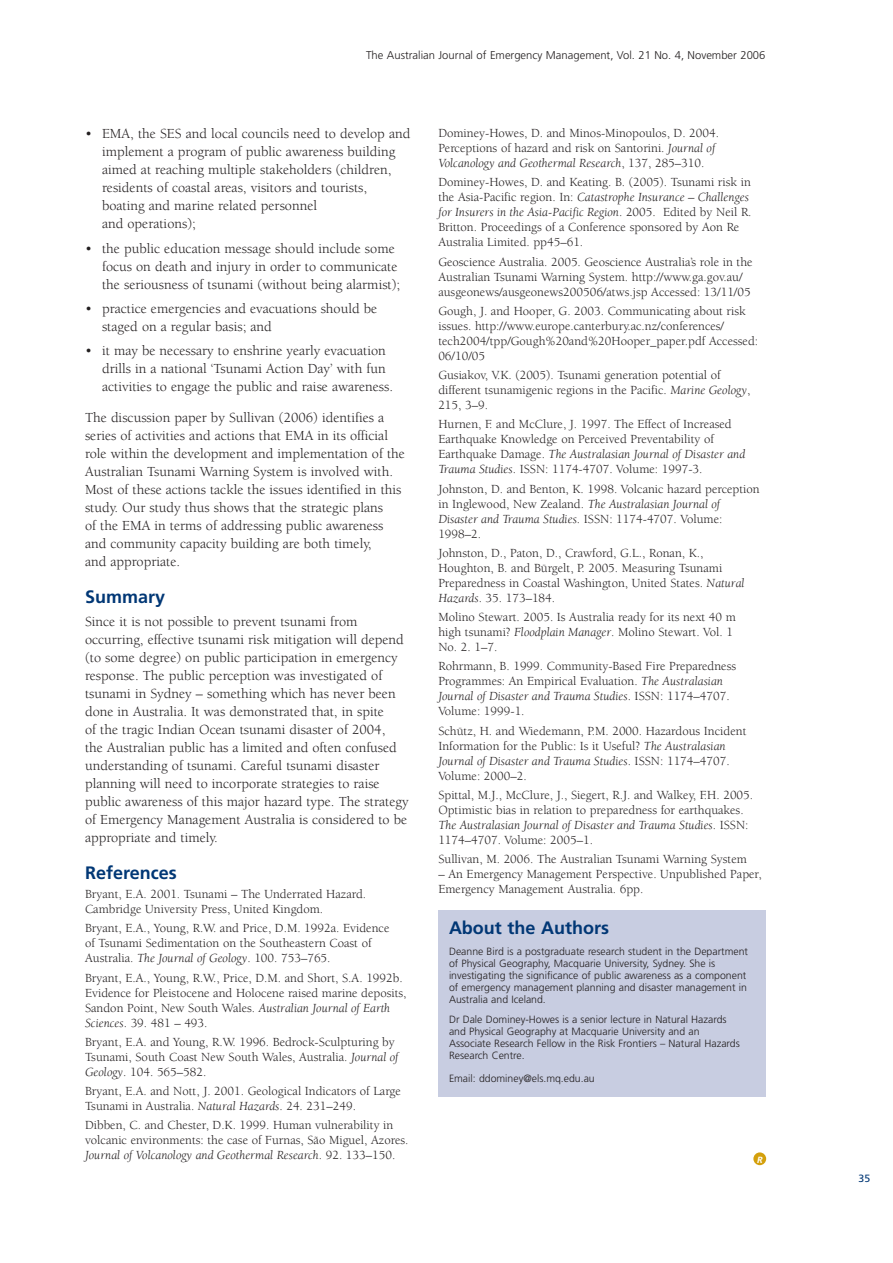
<style>
.page{position:relative;width:893px;height:1263px;background:#fff}
.page>*{position:absolute;margin:0;border:0;box-sizing:border-box;transform-origin:0 0}
.t1{font:700 18px "Frutiger";color:#013775}
.t2{font:14.25px/18px "Berkeley";color:#231f20}
.t3{font:12.75px/15px "Berkeley";color:#231f20}
.t4{font:300 11.25px "Frutiger";color:#231f20}
.t5{font:300 10.5px/12px "Frutiger";color:#231f20}
.t6{font:10.5px "Frutiger";color:#013775}
.t7{font:italic 700 9px "Frutiger";color:#fff}
.s1{font-style:italic}
</style>
<div class="page">
<div style="left:438px;top:910px;width:328px;height:187px;background:#c8cde1"></div>
<div style="left:753px;top:1152px;width:13px;height:13px;background:#d4a00c;border-radius:50%"></div>
<p class="t4" style="left:366px;top:49px;width:401px">The Australian Journal of Emergency Management, Vol. 21 No. 4, November 2006</p>
<p class="t2" style="left:102px;top:125px;width:310px;text-indent:-17px">• EMA, the SES and local councils need to develop and implement a program of public awareness building aimed at reaching multiple stakeholders (children, residents of coastal areas, visitors and tourists, boating and marine related personnel<br>and operations);</p>
<p class="t2" style="left:102px;top:239px;width:300px;text-indent:-17px">• the public education message should include some focus on death and injury in order to communicate the seriousness of tsunami (without being alarmist);</p>
<p class="t2" style="left:102px;top:300px;width:277px;text-indent:-17px">• practice emergencies and evacuations should be staged on a regular basis; and</p>
<p class="t2" style="left:102px;top:342px;width:293px;text-indent:-17px">• it may be necessary to enshrine yearly evacuation drills in a national ‘Tsunami Action Day’ with fun activities to engage the public and raise awareness.</p>
<p class="t2" style="left:85px;top:409px;width:321px">The discussion paper by Sullivan (2006) identifies a series of activities and actions that EMA in its official role within the development and implementation of the Australian Tsunami Warning System is involved with.<br>Most of these actions tackle the issues identified in this study. Our study thus shows that the strategic plans<br>of the EMA in terms of addressing public awareness and community capacity building are both timely,<br>and appropriate.</p>
<h1 class="t1" style="left:85px;top:586px;width:82px">Summary</h1>
<p class="t2" style="left:85px;top:612px;width:325px">Since it is not possible to prevent tsunami from occurring, effective tsunami risk mitigation will depend (to some degree) on public participation in emergency response. The public perception was investigated of tsunami in Sydney – something which has never been done in Australia. It was demonstrated that, in spite<br>of the tragic Indian Ocean tsunami disaster of 2004,<br>the Australian public has a limited and often confused understanding of tsunami. Careful tsunami disaster planning will need to incorporate strategies to raise public awareness of this major hazard type. The strategy of Emergency Management Australia is considered to be appropriate and timely.</p>
<h1 class="t1" style="left:85px;top:862px;width:93px">References</h1>
<p class="t3" style="left:85px;top:887px;width:283px">Bryant, E.A. 2001. Tsunami – The Underrated Hazard.<br>Cambridge University Press, United Kingdom.</p>
<p class="t3" style="left:85px;top:921px;width:306px">Bryant, E.A., Young, R.W. and Price, D.M. 1992a. Evidence of Tsunami Sedimentation on the Southeastern Coast of<br>Australia. <span class="s1">The Journal of Geology</span>. 100. 753–765.</p>
<p class="t3" style="left:85px;top:970px;width:323px">Bryant, E.A., Young, R.W., Price, D.M. and Short, S.A. 1992b.<br>Evidence for Pleistocene and Holocene raised marine deposits, Sandon Point, New South Wales. <span class="s1">Australian Journal of Earth Sciences</span>. 39. 481 – 493.</p>
<p class="t3" style="left:85px;top:1035px;width:315px">Bryant, E.A. and Young, R.W. 1996. Bedrock-Sculpturing by<br>Tsunami, South Coast New South Wales, Australia. <span class="s1">Journal of<br>Geology</span>. 104. 565–582.</p>
<p class="t3" style="left:85px;top:1084px;width:317px">Bryant, E.A. and Nott, J. 2001. Geological Indicators of Large<br>Tsunami in Australia. <span class="s1">Natural Hazards</span>. 24. 231–249.</p>
<p class="t3" style="left:85px;top:1118px;width:325px">Dibben, C. and Chester, D.K. 1999. Human vulnerability in volcanic environments: the case of Furnas, São Miguel, Azores.<br><span class="s1">Journal of Volcanology and Geothermal Research</span>. 92. 133–150.</p>
<p class="t3" style="left:438px;top:126px;width:282px">Dominey-Howes, D. and Minos-Minopoulos, D. 2004.<br>Perceptions of hazard and risk on Santorini. <span class="s1">Journal of<br>Volcanology and Geothermal Research</span>, 137, 285–310.</p>
<p class="t3" style="left:438px;top:175px;width:315px">Dominey-Howes, D. and Keating. B. (2005). Tsunami risk in the Asia-Pacific region. In: <span class="s1">Catastrophe Insurance – Challenges for Insurers in the Asia-Pacific Region</span>. 2005. Edited by Neil R.<br>Britton. Proceedings of a Conference sponsored by Aon Re Australia Limited. pp45–61.</p>
<p class="t3" style="left:438px;top:254px;width:316px">Geoscience Australia. 2005. Geoscience Australia’s role in the<br>Australian Tsunami Warning System. http://www.ga.gov.au/ ausgeonews/ausgeonews200506/atws.jsp Accessed: 13/11/05</p>
<p class="t3" style="left:438px;top:304px;width:321px">Gough, J. and Hooper, G. 2003. Communicating about risk issues. http://www.europe.canterbury.ac.nz/conferences/ tech2004/tpp/Gough%20and%20Hooper_paper.pdf Accessed:<br>06/10/05</p>
<p class="t3" style="left:438px;top:368px;width:313px">Gusiakov, V.K. (2005). Tsunami generation potential of different tsunamigenic regions in the Pacific. <span class="s1">Marine Geology</span>,<br>215, 3–9.</p>
<p class="t3" style="left:438px;top:417px;width:308px">Hurnen, F. and McClure, J. 1997. The Effect of Increased Earthquake Knowledge on Perceived Preventability of Earthquake Damage. <span class="s1">The Australasian Journal of Disaster and Trauma Studies</span>. ISSN: 1174-4707. Volume: 1997-3.</p>
<p class="t3" style="left:438px;top:481px;width:323px">Johnston, D. and Benton, K. 1998. Volcanic hazard perception in Inglewood, New Zealand. <span class="s1">The Australasian Journal of Disaster and Trauma Studies</span>. ISSN: 1174-4707. Volume:<br>1998–2.</p>
<p class="t3" style="left:438px;top:546px;width:308px">Johnston, D., Paton, D., Crawford, G.L., Ronan, K., Houghton, B. and Bürgelt, P. 2005. Measuring Tsunami Preparedness in Coastal Washington, United States. <span class="s1">Natural Hazards</span>. 35. 173–184.</p>
<p class="t3" style="left:438px;top:610px;width:299px">Molino Stewart. 2005. Is Australia ready for its next 40 m high tsunami? <span class="s1">Floodplain Manager</span>. Molino Stewart. Vol. 1<br>No. 2. 1–7.</p>
<p class="t3" style="left:438px;top:659px;width:299px">Rohrmann, B. 1999. Community-Based Fire Preparedness Programmes: An Empirical Evaluation. <span class="s1">The Australasian Journal of Disaster and Trauma Studies</span>. ISSN: 1174–4707.<br>Volume: 1999-1.</p>
<p class="t3" style="left:438px;top:723px;width:310px">Schütz, H. and Wiedemann, P.M. 2000. Hazardous Incident Information for the Public: Is it Useful? <span class="s1">The Australasian Journal of Disaster and Trauma Studies</span>. ISSN: 1174–4707.<br>Volume: 2000–2.</p>
<p class="t3" style="left:438px;top:788px;width:316px">Spittal, M.J., McClure, J., Siegert, R.J. and Walkey, F.H. 2005.<br>Optimistic bias in relation to preparedness for earthquakes.<br><span class="s1">The Australasian Journal of Disaster and Trauma Studies</span>. ISSN:<br>1174–4707. Volume: 2005–1.</p>
<p class="t3" style="left:438px;top:852px;width:310px">Sullivan, M. 2006. The Australian Tsunami Warning System</p>
<p class="t3" style="left:438px;top:867px;width:325px">– An Emergency Management Perspective. Unpublished Paper,<br>Emergency Management Australia. 6pp.</p>
<h1 class="t1" style="left:449px;top:917px;width:162px">About the Authors</h1>
<p class="t5" style="left:449px;top:945px;width:301px">Deanne Bird is a postgraduate research student in the Department of Physical Geography, Macquarie University, Sydney. She is investigating the significance of public awareness as a component of emergency management planning and disaster management in Australia and Iceland.</p>
<p class="t5" style="left:449px;top:1014px;width:292px">Dr Dale Dominey-Howes is a senior lecture in Natural Hazards and Physical Geography at Macquarie University and an Associate Research Fellow in the Risk Frontiers – Natural Hazards Research Centre.</p>
<p class="t5" style="left:449px;top:1072px;width:147px">Email: ddominey@els.mq.edu.au</p>
<p class="t7" style="left:757px;top:1154px;width:7px">R</p>
<p class="t6" style="left:858px;top:1172px;width:13px">35</p>
</div>
